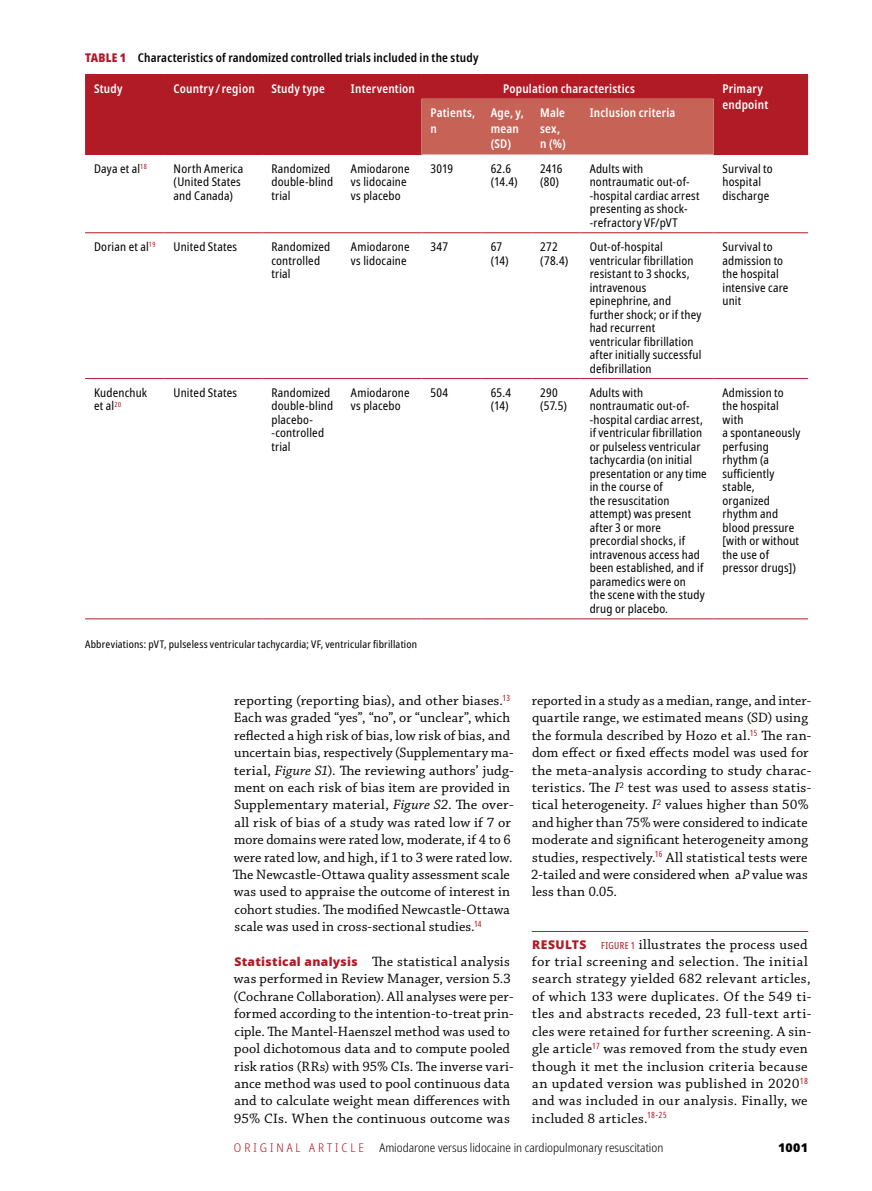
<style>
.page{position:relative;width:872px;height:1191px;background:#fff}
.page>*{position:absolute;margin:0;border:0;box-sizing:border-box;transform-origin:0 0}
.t1{font:14.25px/17.4px "Chaparral Pro MP";letter-spacing:.015em;color:#000}
.t2{font:condensed 12px/13.5px "Noto Sans";letter-spacing:.015em;color:#000}
.t3{font:600 condensed 12px/15.8px "Noto Sans";letter-spacing:.015em;color:#fff}
.t4{font:600 condensed 12px "Noto Sans";letter-spacing:.015em;color:#000}
.t5{font:300 condensed 12px "Noto Sans";color:#000;scale:1.04 1}
.t6{font:300 condensed 12px "Noto Sans";letter-spacing:.24em;color:#b01b26;scale:1.04 1}
.t7{font:900 12px "Noto Sans";color:#000;scale:1.04 1}
.t8{font:condensed 10.5px "Noto Sans";letter-spacing:.02em;color:#000}
.s1{font-weight:900;color:#b01b26}
.s2{font-style:italic}
.s3{font-family:"Noto Sans";font-weight:900;font-size:12px;color:#b01b26}
.s4{font-family:"Noto Sans";font-stretch:extra-condensed;font-size:9.75px;color:#b01b26}
</style>
<div class="page">
<hr style="left:531px;top:931px;width:277px;height:1px;background:#b01b26">
<div style="left:85px;top:75px;width:723px;height:79px;background:#b01b26"></div>
<div style="left:421px;top:99px;width:292px;height:55px;background:#c66356"></div>
<hr style="left:85px;top:232px;width:80px;height:1px;background:#b01b26">
<hr style="left:165px;top:232px;width:97px;height:1px;background:#b01b26">
<hr style="left:262px;top:232px;width:80px;height:1px;background:#b01b26">
<hr style="left:342px;top:232px;width:79px;height:1px;background:#b01b26">
<hr style="left:421px;top:232px;width:60px;height:1px;background:#b01b26">
<hr style="left:482px;top:232px;width:49px;height:1px;background:#b01b26">
<hr style="left:531px;top:232px;width:49px;height:1px;background:#b01b26">
<hr style="left:580px;top:232px;width:133px;height:1px;background:#b01b26">
<hr style="left:713px;top:232px;width:95px;height:1px;background:#b01b26">
<hr style="left:85px;top:378px;width:80px;height:1px;background:#b01b26">
<hr style="left:165px;top:378px;width:97px;height:1px;background:#b01b26">
<hr style="left:262px;top:378px;width:80px;height:1px;background:#b01b26">
<hr style="left:342px;top:378px;width:79px;height:1px;background:#b01b26">
<hr style="left:421px;top:378px;width:60px;height:1px;background:#b01b26">
<hr style="left:482px;top:378px;width:49px;height:1px;background:#b01b26">
<hr style="left:531px;top:378px;width:49px;height:1px;background:#b01b26">
<hr style="left:580px;top:378px;width:133px;height:1px;background:#b01b26">
<hr style="left:713px;top:378px;width:95px;height:1px;background:#b01b26">
<hr style="left:85px;top:74px;width:80px;height:1px;background:#b01b26">
<hr style="left:85px;top:154px;width:80px;height:1px;background:#b01b26">
<hr style="left:165px;top:74px;width:97px;height:1px;background:#b01b26">
<hr style="left:165px;top:154px;width:97px;height:1px;background:#b01b26">
<hr style="left:262px;top:74px;width:80px;height:1px;background:#b01b26">
<hr style="left:262px;top:154px;width:80px;height:1px;background:#b01b26">
<hr style="left:342px;top:74px;width:79px;height:1px;background:#b01b26">
<hr style="left:342px;top:154px;width:79px;height:1px;background:#b01b26">
<hr style="left:421px;top:74px;width:60px;height:1px;background:#b01b26">
<hr style="left:482px;top:74px;width:49px;height:1px;background:#b01b26">
<hr style="left:531px;top:74px;width:49px;height:1px;background:#b01b26">
<hr style="left:580px;top:74px;width:133px;height:1px;background:#b01b26">
<hr style="left:713px;top:74px;width:95px;height:1px;background:#b01b26">
<hr style="left:713px;top:154px;width:95px;height:1px;background:#b01b26">
<hr style="left:85px;top:618px;width:80px;height:1px;background:#b01b26">
<hr style="left:165px;top:618px;width:97px;height:1px;background:#b01b26">
<hr style="left:262px;top:618px;width:80px;height:1px;background:#b01b26">
<hr style="left:342px;top:618px;width:79px;height:1px;background:#b01b26">
<hr style="left:421px;top:618px;width:60px;height:1px;background:#b01b26">
<hr style="left:482px;top:618px;width:49px;height:1px;background:#b01b26">
<hr style="left:531px;top:618px;width:49px;height:1px;background:#b01b26">
<hr style="left:580px;top:618px;width:133px;height:1px;background:#b01b26">
<hr style="left:713px;top:618px;width:95px;height:1px;background:#b01b26">
<p class="t4" style="left:85px;top:49px;width:395px"><span class="s1">TABLE 1</span> Characteristics of randomized controlled trials included in the study</p>
<p class="t3" style="left:94px;top:81px;width:30px">Study</p>
<p class="t3" style="left:174px;top:81px;width:83px">Country/region</p>
<p class="t3" style="left:271px;top:81px;width:55px">Study type</p>
<p class="t3" style="left:351px;top:81px;width:65px">Intervention</p>
<p class="t3" style="left:503px;top:81px;width:133px">Population characteristics</p>
<p class="t3" style="left:722px;top:81px;width:47px">Primary endpoint</p>
<p class="t3" style="left:430px;top:105px;width:46px">Patients, n</p>
<p class="t3" style="left:491px;top:105px;width:35px">Age, y, mean (SD)</p>
<p class="t3" style="left:540px;top:105px;width:27px">Male sex, n (%)</p>
<p class="t3" style="left:590px;top:105px;width:87px">Inclusion criteria</p>
<p class="t2" style="left:94px;top:162px;width:54px">Daya et al<sup>18</sup></p>
<p class="t2" style="left:174px;top:162px;width:71px">North America (United States and Canada)</p>
<p class="t2" style="left:271px;top:162px;width:63px">Randomized double‑blind trial</p>
<p class="t2" style="left:351px;top:162px;width:60px">Amiodarone vs lidocaine vs placebo</p>
<p class="t2" style="left:430px;top:162px;width:24px">3019</p>
<p class="t2" style="left:491px;top:162px;width:29px">62.6 (14.4)</p>
<p class="t2" style="left:540px;top:162px;width:24px">2416 (80)</p>
<p class="t2" style="left:589px;top:162px;width:111px">Adults with nontraumatic out‑of-‑hospital cardiac arrest presenting as shock-‑refractory VF/pVT</p>
<p class="t2" style="left:722px;top:162px;width:52px">Survival to hospital discharge</p>
<p class="t2" style="left:94px;top:240px;width:63px">Dorian et al<sup>19</sup></p>
<p class="t2" style="left:174px;top:240px;width:65px">United States</p>
<p class="t2" style="left:271px;top:240px;width:60px">Randomized controlled trial</p>
<p class="t2" style="left:351px;top:240px;width:60px">Amiodarone vs lidocaine</p>
<p class="t2" style="left:430px;top:240px;width:19px">347</p>
<p class="t2" style="left:491px;top:240px;width:20px">67 (14)</p>
<p class="t2" style="left:540px;top:240px;width:30px">272 (78.4)</p>
<p class="t2" style="left:589px;top:240px;width:113px">Out‑of‑hospital ventricular fibrillation resistant to 3 shocks, intravenous epinephrine, and further shock; or if they had recurrent ventricular fibrillation after initially successful defibrillation</p>
<p class="t2" style="left:722px;top:240px;width:67px">Survival to admission to the hospital intensive care unit</p>
<p class="t2" style="left:94px;top:386px;width:55px">Kudenchuk et al<sup>20</sup></p>
<p class="t2" style="left:174px;top:386px;width:65px">United States</p>
<p class="t2" style="left:271px;top:386px;width:63px">Randomized double-blind placebo-‑controlled trial</p>
<p class="t2" style="left:351px;top:386px;width:60px">Amiodarone vs placebo</p>
<p class="t2" style="left:430px;top:386px;width:19px">504</p>
<p class="t2" style="left:491px;top:386px;width:22px">65.4 (14)</p>
<p class="t2" style="left:540px;top:386px;width:28px">290 (57.5)</p>
<p class="t2" style="left:589px;top:386px;width:119px">Adults with nontraumatic out‑of-‑hospital cardiac arrest, if ventricular fibrillation or pulseless ventricular tachycardia (on initial presentation or any time in the course of<br>the resuscitation attempt) was present after 3 or more precordial shocks, if intravenous access had been established, and if paramedics were on<br>the scene with the study drug or placebo.</p>
<p class="t2" style="left:722px;top:386px;width:79px">Admission to the hospital with<br>a spontaneously perfusing rhythm (a sufficiently stable, organized rhythm and blood pressure [with or without the use of pressor drugs])</p>
<p class="t8" style="left:85px;top:636px;width:333px">Abbreviations: pVT, pulseless ventricular tachycardia; VF, ventricular fibrillation</p>
<p class="t1" style="left:233px;top:692px;width:282px">reporting (reporting bias), and other biases.<sup>13<br></sup>Each was graded “yes”, “no”, or “unclear”, which reflected a high risk of bias, low risk of bias, and uncertain bias, respectively (Supplementary ma‑ terial, <span class="s2">Figure S1</span>). The reviewing authors’ judg‑ ment on each risk of bias item are provided in Supplementary material, <span class="s2">Figure S2</span>. The over‑ all risk of bias of a study was rated low if 7 or more domains were rated low, moderate, if 4 to 6 were rated low, and high, if 1 to 3 were rated low.<br>The Newcastle‑Ottawa quality assessment scale was used to appraise the outcome of interest in cohort studies. The modified Newcastle‑Ottawa scale was used in cross‑sectional studies.<sup>14</sup></p>
<p class="t1" style="left:233px;top:953px;width:281px"><span class="s3">Statistical analysis</span> The statistical analysis was performed in Review Manager, version 5.3 (Cochrane Collaboration). All analyses were per‑ formed according to the intention‑to‑treat prin‑ ciple. The Mantel‑Haenszel method was used to pool dichotomous data and to compute pooled risk ratios (RRs) with 95% CIs. The inverse vari‑ ance method was used to pool continuous data and to calculate weight mean differences with 95% CIs. When the continuous outcome was</p>
<p class="t1" style="left:531px;top:692px;width:282px">reported in a study as a median, range, and inter‑ quartile range, we estimated means (SD) using the formula described by Hozo et al.<sup>15</sup> The ran‑ dom effect or fixed effects model was used for the meta‑analysis according to study charac‑ teristics. The <span class="s2">I</span><sup>2</sup> test was used to assess statis‑ tical heterogeneity. <span class="s2">I</span><sup>2</sup> values higher than 50% and higher than 75% were considered to indicate moderate and significant heterogeneity among studies, respectively.<sup>16</sup> All statistical tests were 2‑tailed and were considered when a<span class="s2">P</span> value was less than 0.05.</p>
<p class="t1" style="left:532px;top:936px;width:281px"><span class="s3">RESULTS</span> <span class="s4">FIGURE 1</span> illustrates the process used for trial screening and selection. The initial search strategy yielded 682 relevant articles, of which 133 were duplicates. Of the 549 ti‑ tles and abstracts receded, 23 full‑text arti‑ cles were retained for further screening. A sin‑ gle article<sup>17</sup> was removed from the study even though it met the inclusion criteria because an updated version was published in 2020<sup>18 </sup>and was included in our analysis. Finally, we included 8 articles.<sup>18‑25</sup></p>
<p class="t6" style="left:234px;top:1139px;width:127px">ORIGINAL ARTICLE</p>
<p class="t5" style="left:379px;top:1139px;width:274px">Amiodarone versus lidocaine in cardiopulmonary resuscitation</p>
<p class="t7" style="left:778px;top:1138px;width:30px">1001</p>
</div>
